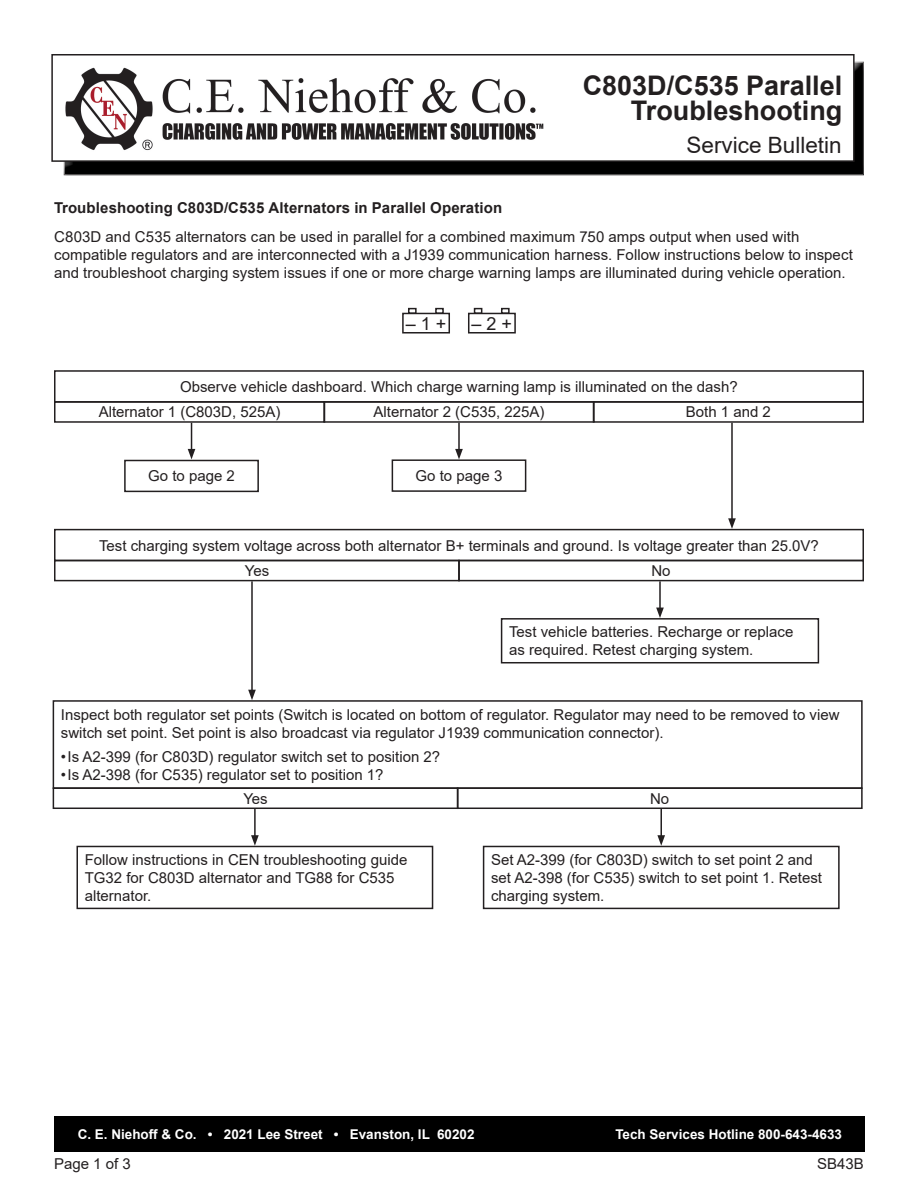
<style>
.page{position:relative;width:918px;height:1188px;background:#fff}
.page>*{position:absolute;margin:0;border:0;box-sizing:border-box;transform-origin:0 0}
.t1{font:700 27px "Arial";color:#231f20}
.t2{font:22.5px "Arial";color:#231f20}
.t3{font:18px "Arial";color:#231f20}
.Intro_Paragraph{font:15px/18px "Arial";color:#231f20}
.Section_Header{font:700 15px "Arial";letter-spacing:.01em;color:#231f20}
.Document_number{font:15px "Arial";color:#231f20}
.t4{font:700 13.5px "Arial";color:#fff}
</style>
<div class="page">
<div style="left:61px;top:62px;width:804px;height:115px;background:#231f20;opacity:.75"></div>
<div style="left:52px;top:55px;width:802px;height:106px;background:#fff"></div>
<div style="left:51px;top:54px;width:804px;height:108px;border:2px solid #231f20"></div>
<div style="left:54px;top:1116px;width:811px;height:36px;background:#000"></div>
<img style="left:65px;top:67px;width:479px;height:84px">
<div style="left:54px;top:370px;width:810px;height:33px;border:2px solid #231f20"></div>
<div style="left:54px;top:401px;width:271px;height:22px;border:2px solid #231f20"></div>
<div style="left:323px;top:401px;width:272px;height:22px;border:2px solid #231f20"></div>
<div style="left:593px;top:401px;width:271px;height:22px;border:2px solid #231f20"></div>
<div style="left:468px;top:313px;width:48px;height:21px;border:2px solid #231f20"></div>
<div style="left:474px;top:308px;width:8px;height:6px;border:2px solid #231f20"></div>
<div style="left:501px;top:308px;width:9px;height:6px;border:2px solid #231f20"></div>
<div style="left:402px;top:313px;width:48px;height:21px;border:2px solid #231f20"></div>
<div style="left:408px;top:308px;width:9px;height:6px;border:2px solid #231f20"></div>
<div style="left:435px;top:308px;width:9px;height:6px;border:2px solid #231f20"></div>
<div style="left:54px;top:529px;width:810px;height:32px;border:2px solid #231f20"></div>
<div style="left:54px;top:560px;width:406px;height:21px;border:2px solid #231f20"></div>
<div style="left:458px;top:560px;width:406px;height:21px;border:2px solid #231f20"></div>
<div style="left:124px;top:460px;width:135px;height:32px;border:2px solid #231f20"></div>
<div style="left:392px;top:459px;width:134px;height:33px;border:2px solid #231f20"></div>
<div style="left:501px;top:618px;width:318px;height:45px;border:2px solid #231f20"></div>
<div style="left:483px;top:846px;width:357px;height:63px;border:2px solid #231f20"></div>
<div style="left:76px;top:846px;width:357px;height:63px;border:2px solid #231f20"></div>
<div style="left:53px;top:700px;width:810px;height:89px;border:2px solid #231f20"></div>
<div style="left:53px;top:787px;width:406px;height:22px;border:2px solid #231f20"></div>
<div style="left:457px;top:787px;width:406px;height:22px;border:2px solid #231f20"></div>
<svg style="left:188px;top:423px;width:7px;height:36px"></svg>
<hr style="left:458px;top:423px;width:2px;height:28px;background:#231f20">
<svg style="left:455px;top:449px;width:8px;height:10px"></svg>
<hr style="left:731px;top:423px;width:2px;height:98px;background:#231f20">
<svg style="left:728px;top:518px;width:8px;height:11px"></svg>
<hr style="left:659px;top:581px;width:2px;height:29px;background:#231f20">
<svg style="left:656px;top:608px;width:8px;height:10px"></svg>
<hr style="left:251px;top:581px;width:2px;height:111px;background:#231f20">
<svg style="left:248px;top:690px;width:8px;height:10px"></svg>
<hr style="left:660px;top:809px;width:2px;height:29px;background:#231f20">
<svg style="left:657px;top:835px;width:8px;height:11px"></svg>
<hr style="left:254px;top:809px;width:2px;height:29px;background:#231f20">
<svg style="left:251px;top:835px;width:8px;height:11px"></svg>
<p class="t1" style="left:583px;top:66px;width:261px">C803D/C535 Parallel</p>
<p class="t1" style="left:631px;top:92px;width:213px">Troubleshooting</p>
<p class="t2" style="left:687px;top:130px;width:157px">Service Bulletin</p>
<p class="Section_Header" style="left:54px;top:198px;width:450px">Troubleshooting C803D/C535 Alternators in Parallel Operation</p>
<p class="Intro_Paragraph" style="left:54px;top:228px;width:800px">C803D and C535 alternators can be used in parallel for a combined maximum 750 amps output when used with compatible regulators and are interconnected with a J1939 communication harness. Follow instructions below to inspect and troubleshoot charging system issues if one or more charge warning lamps are illuminated during vehicle operation.</p>
<p class="t3" style="left:406px;top:311px;width:42px">‒ 1 +</p>
<p class="t3" style="left:472px;top:311px;width:42px">‒ 2 +</p>
<p class="Intro_Paragraph" style="left:180px;top:378px;width:559px">Observe vehicle dashboard. Which charge warning lamp is illuminated on the dash?</p>
<p class="Intro_Paragraph" style="left:99px;top:403px;width:183px">Alternator 1 (C803D, 525A)</p>
<p class="Intro_Paragraph" style="left:374px;top:403px;width:172px">Alternator 2 (C535, 225A)</p>
<p class="Intro_Paragraph" style="left:686px;top:403px;width:87px">Both 1 and 2</p>
<p class="Intro_Paragraph" style="left:148px;top:467px;width:88px">Go to page 2</p>
<p class="Intro_Paragraph" style="left:416px;top:467px;width:88px">Go to page 3</p>
<p class="Intro_Paragraph" style="left:99px;top:536px;width:721px">Test charging system voltage across both alternator B+ terminals and ground. Is voltage greater than 25.0V?</p>
<p class="Intro_Paragraph" style="left:245px;top:562px;width:26px">Yes</p>
<p class="Intro_Paragraph" style="left:651px;top:562px;width:21px">No</p>
<p class="Intro_Paragraph" style="left:509px;top:623px;width:286px">Test vehicle batteries. Recharge or replace as required. Retest charging system.</p>
<p class="Intro_Paragraph" style="left:61px;top:705px;width:780px">Inspect both regulator set points (Switch is located on bottom of regulator. Regulator may need to be removed to view switch set point. Set point is also broadcast via regulator J1939 communication connector).</p>
<p class="Intro_Paragraph" style="left:61px;top:748px;width:381px">•Is A2-399 (for C803D) regulator switch set to position 2?</p>
<p class="Intro_Paragraph" style="left:61px;top:766px;width:324px">•Is A2-398 (for C535) regulator set to position 1?</p>
<p class="Intro_Paragraph" style="left:243px;top:789px;width:26px">Yes</p>
<p class="Intro_Paragraph" style="left:650px;top:789px;width:21px">No</p>
<p class="Intro_Paragraph" style="left:85px;top:851px;width:324px">Follow instructions in CEN troubleshooting guide<br>TG32 for C803D alternator and TG88 for C535 alternator.</p>
<p class="Intro_Paragraph" style="left:491px;top:851px;width:332px">Set A2-399 (for C803D) switch to set point 2 and set A2-398 (for C535) switch to set point 1. Retest charging system.</p>
<p class="t4" style="left:78px;top:1125px;width:398px">C. E. Niehoff &amp; Co. • 2021 Lee Street • Evanston, IL 60202</p>
<p class="t4" style="left:615px;top:1125px;width:228px">Tech Services Hotline 800-643-4633</p>
<p class="Intro_Paragraph" style="left:54px;top:1155px;width:78px">Page 1 of 3</p>
<p class="Document_number" style="left:817px;top:1154px;width:48px">SB43B</p>
</div>
